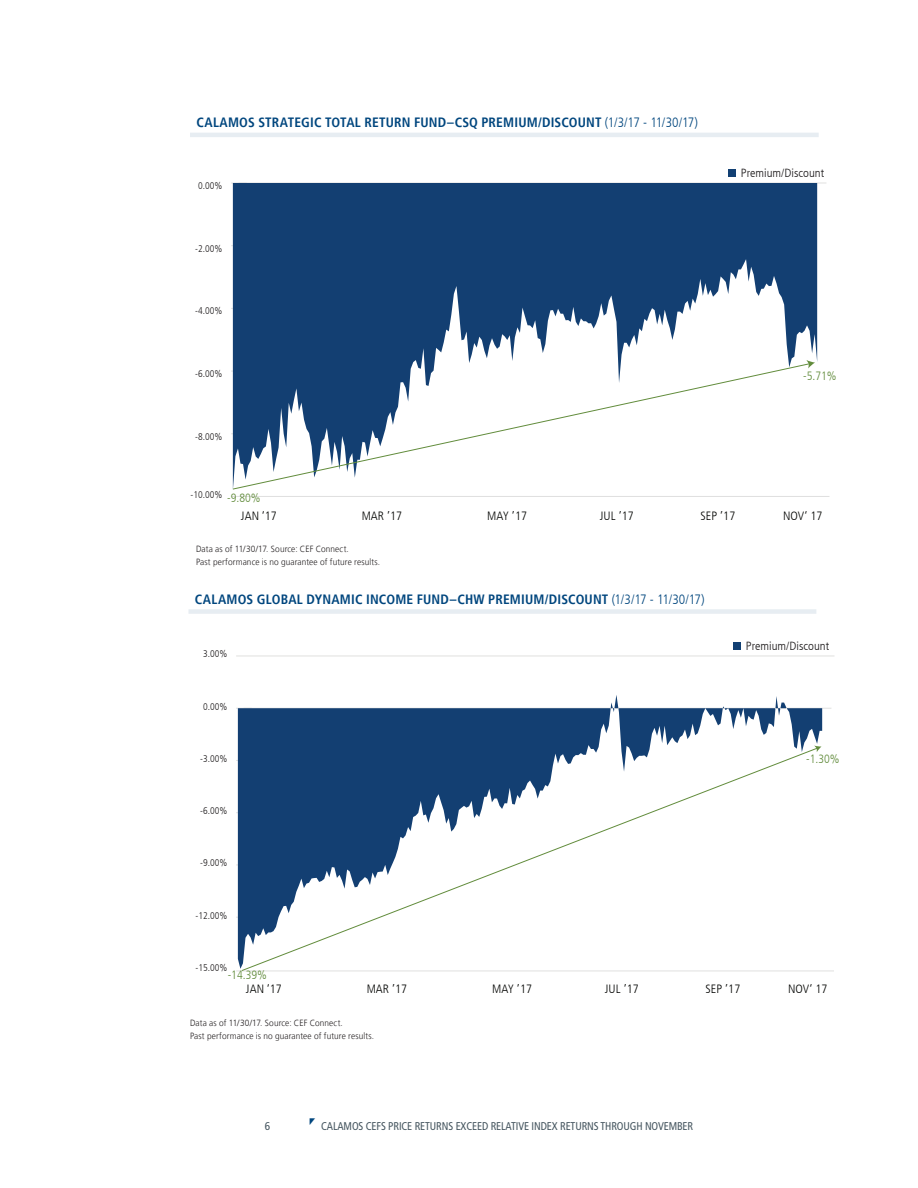
<style>
.page{position:relative;width:918px;height:1188px;background:#fff}
.page>*{position:absolute;margin:0;border:0;box-sizing:border-box;transform-origin:0 0}
.t1{font:700 condensed 13.5px "Frutiger LT";letter-spacing:.015em;color:#00467e}
.t2{font:300 condensed 12px "Frutiger LT";letter-spacing:.005em;color:#040503;scale:1.04 1}
.t3{font:300 condensed 12px "Frutiger LT";color:#628c3c}
.t4{font:300 condensed 11.85px "Frutiger LT";color:#201d1e;scale:1.07 1}
.t5{font:condensed 11.25px "Frutiger LT";letter-spacing:-.01em;color:#45555f}
.t6{font:300 condensed 9.75px "Frutiger LT";color:#201d1e}
.t7{font:300 9px/13px "Frutiger LT";letter-spacing:.015em;color:#231f20;scale:.92 1}
.s1{font-weight:300}
</style>
<div class="page">
<div style="left:189px;top:609px;width:627px;height:5px;background:#e7edf2"></div>
<div style="left:733px;top:642px;width:8px;height:8px;background:#124073"></div>
<hr style="left:244px;top:708px;width:587px;height:1px;background:#e0e0df">
<hr style="left:237px;top:970px;width:596px;height:1px;background:#e0e0df">
<hr style="left:237px;top:656px;width:597px;height:1px;background:#e0e0df">
<svg style="left:238px;top:695px;width:584px;height:274px;fill:#133f72"></svg>
<svg style="left:241px;top:747px;width:577px;height:225px"></svg>
<svg style="left:814px;top:746px;width:8px;height:6px"></svg>
<hr style="left:190px;top:133px;width:629px;height:4px;background:#e7edf2">
<div style="left:728px;top:169px;width:8px;height:8px;background:#124073"></div>
<hr style="left:239px;top:183px;width:587px;height:1px;background:#e0e0df">
<hr style="left:232px;top:496px;width:597px;height:1px;background:#e0e0df">
<svg style="left:233px;top:183px;width:584px;height:180px;fill:#133f72"></svg>
<svg style="left:232px;top:363px;width:577px;height:127px"></svg>
<svg style="left:806px;top:360px;width:9px;height:8px"></svg>
<h1 class="t1" style="left:196px;top:115px;width:503px">CALAMOS STRATEGIC TOTAL RETURN FUND–CSQ PREMIUM/DISCOUNT <span class="s1">(1/3/17 - 11/30/17)</span></h1>
<p class="t6" style="left:198px;top:180px;width:26px">0.00%</p>
<p class="t6" style="left:195px;top:243px;width:29px">-2.00%</p>
<p class="t6" style="left:195px;top:305px;width:29px">-4.00%</p>
<p class="t6" style="left:195px;top:368px;width:29px">-6.00%</p>
<p class="t6" style="left:195px;top:431px;width:29px">-8.00%</p>
<h3 class="t4" style="left:741px;top:166px;width:79px">Premium/Discount</h3>
<h2 class="t3" style="left:803px;top:369px;width:35px">-5.71%</h2>
<p class="t6" style="left:191px;top:489px;width:33px">-10.00%</p>
<h2 class="t3" style="left:227px;top:491px;width:35px">-9.80%</h2>
<h2 class="t2" style="left:241px;top:509px;width:36px">JAN ‘17</h2>
<h2 class="t2" style="left:362px;top:509px;width:41px">MAR ’17</h2>
<h2 class="t2" style="left:487px;top:509px;width:40px">MAY ’17</h2>
<h2 class="t2" style="left:600px;top:509px;width:34px">JUL ’17</h2>
<h2 class="t2" style="left:701px;top:509px;width:35px">SEP ’17</h2>
<h2 class="t2" style="left:783px;top:509px;width:39px">NOV‘ 17</h2>
<p class="t7" style="left:196px;top:542px;width:202px">Data as of 11/30/17. Source: CEF Connect.<br>Past performance is no guarantee of future results.</p>
<h1 class="t1" style="left:195px;top:591px;width:511px">CALAMOS GLOBAL DYNAMIC INCOME FUND–CHW PREMIUM/DISCOUNT <span class="s1">(1/3/17 - 11/30/17)</span></h1>
<p class="t6" style="left:203px;top:648px;width:26px">3.00%</p>
<p class="t6" style="left:203px;top:701px;width:26px">0.00%</p>
<p class="t6" style="left:200px;top:753px;width:29px">-3.00%</p>
<p class="t6" style="left:200px;top:805px;width:29px">-6.00%</p>
<p class="t6" style="left:200px;top:857px;width:29px">-9.00%</p>
<p class="t6" style="left:196px;top:910px;width:33px">-12.00%</p>
<h3 class="t4" style="left:746px;top:639px;width:79px">Premium/Discount</h3>
<h2 class="t3" style="left:806px;top:752px;width:35px">-1.30%</h2>
<p class="t6" style="left:196px;top:962px;width:33px">-15.00%</p>
<h2 class="t3" style="left:228px;top:968px;width:41px">-14.39%</h2>
<h2 class="t2" style="left:246px;top:982px;width:36px">JAN ‘17</h2>
<h2 class="t2" style="left:367px;top:982px;width:41px">MAR ’17</h2>
<h2 class="t2" style="left:492px;top:982px;width:40px">MAY ’17</h2>
<h2 class="t2" style="left:605px;top:982px;width:34px">JUL ’17</h2>
<h2 class="t2" style="left:706px;top:982px;width:35px">SEP ’17</h2>
<h2 class="t2" style="left:788px;top:982px;width:39px">NOV‘ 17</h2>
<p class="t7" style="left:190px;top:1017px;width:202px">Data as of 11/30/17. Source: CEF Connect.<br>Past performance is no guarantee of future results.</p>
<p class="t5" style="left:265px;top:1120px;width:7px">6</p>
<p class="t5" style="left:321px;top:1120px;width:374px">CALAMOS CEFS PRICE RETURNS EXCEED RELATIVE INDEX RETURNS THROUGH NOVEMBER</p>
</div>
